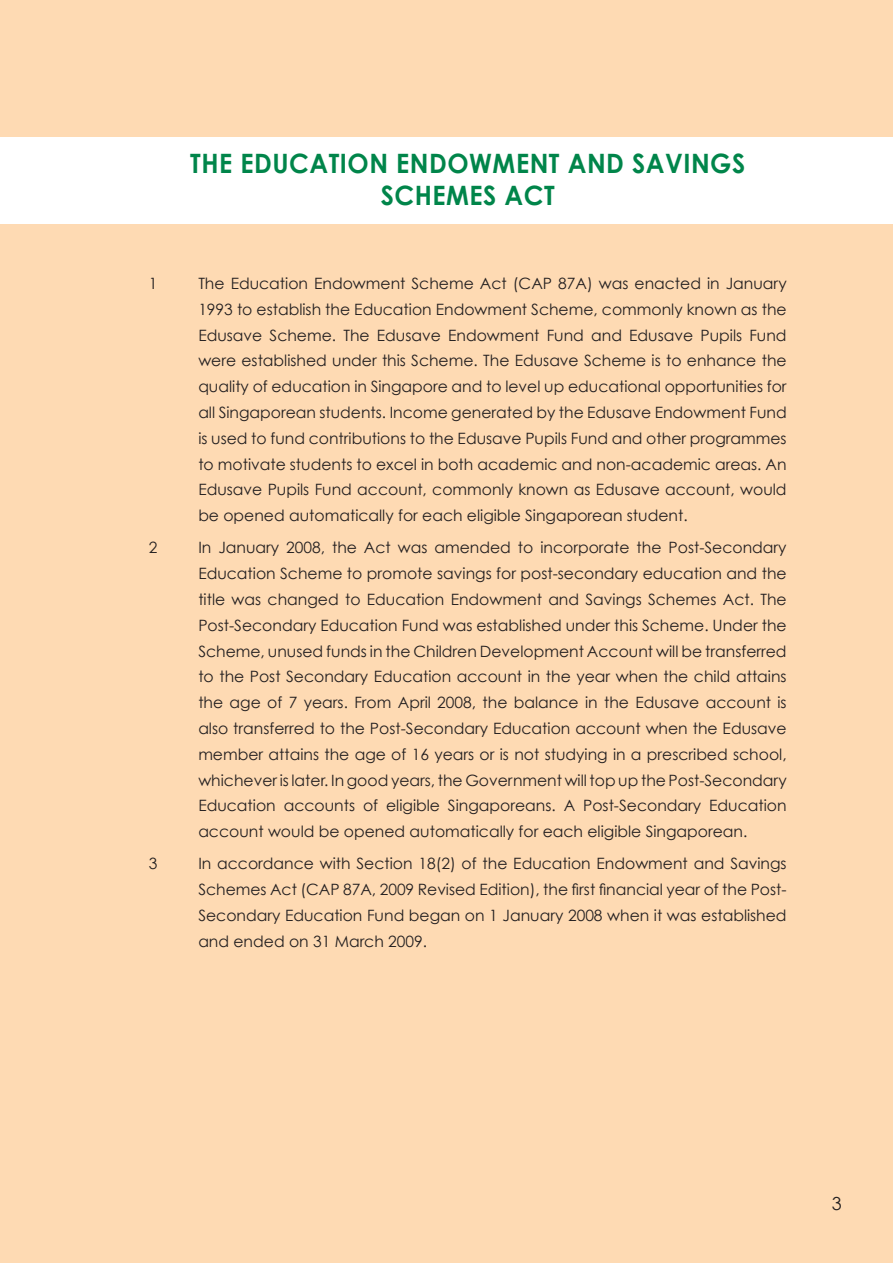
<style>
.page{position:relative;width:893px;height:1263px;background:#fedab3}
.page>*{position:absolute;margin:0;border:0;box-sizing:border-box;transform-origin:0 0}
.t1{font:700 26.7px/32.1px "Century Gothic";letter-spacing:.02em;color:#00854a;text-align:center;scale:.95 1}
.t2{font:18px "Century Gothic";color:#231f20}
.t3{font:15.6px/25.8px "Century Gothic";color:#231f20;text-align:justify}
</style>
<div class="page">
<div style="left:0;top:137px;width:893px;height:86px;background:#fff"></div>
<h1 class="t1" style="left:190px;top:147px;width:586px">THE EDUCATION ENDOWMENT AND SAVINGS<br>SCHEMES ACT</h1>
<p class="t3" style="left:149px;top:270px;width:10px">1</p>
<p class="t3" style="left:198px;top:270px;width:590px">The Education Endowment Scheme Act (CAP 87A) was enacted in January 1993 to establish the Education Endowment Scheme, commonly known as the Edusave Scheme. The Edusave Endowment Fund and Edusave Pupils Fund were established under this Scheme. The Edusave Scheme is to enhance the quality of education in Singapore and to level up educational opportunities for all Singaporean students. Income generated by the Edusave Endowment Fund is used to fund contributions to the Edusave Pupils Fund and other programmes to motivate students to excel in both academic and non-academic areas. An Edusave Pupils Fund account, commonly known as Edusave account, would be opened automatically for each eligible Singaporean student.</p>
<p class="t3" style="left:149px;top:534px;width:10px">2</p>
<p class="t3" style="left:198px;top:534px;width:590px">In January 2008, the Act was amended to incorporate the Post-Secondary Education Scheme to promote savings for post-secondary education and the title was changed to Education Endowment and Savings Schemes Act. The Post-Secondary Education Fund was established under this Scheme. Under the Scheme, unused funds in the Children Development Account will be transferred to the Post Secondary Education account in the year when the child attains the age of 7 years. From April 2008, the balance in the Edusave account is also transferred to the Post-Secondary Education account when the Edusave member attains the age of 16 years or is not studying in a prescribed school, whichever is later. In good years, the Government will top up the Post-Secondary Education accounts of eligible Singaporeans. A Post-Secondary Education account would be opened automatically for each eligible Singaporean.</p>
<p class="t3" style="left:149px;top:850px;width:10px">3</p>
<p class="t3" style="left:198px;top:850px;width:590px">In accordance with Section 18(2) of the Education Endowment and Savings Schemes Act (CAP 87A, 2009 Revised Edition), the first financial year of the Post-Secondary Education Fund began on 1 January 2008 when it was established and ended on 31 March 2009.</p>
<p class="t2" style="left:832px;top:1193px;width:11px">3</p>
</div>
